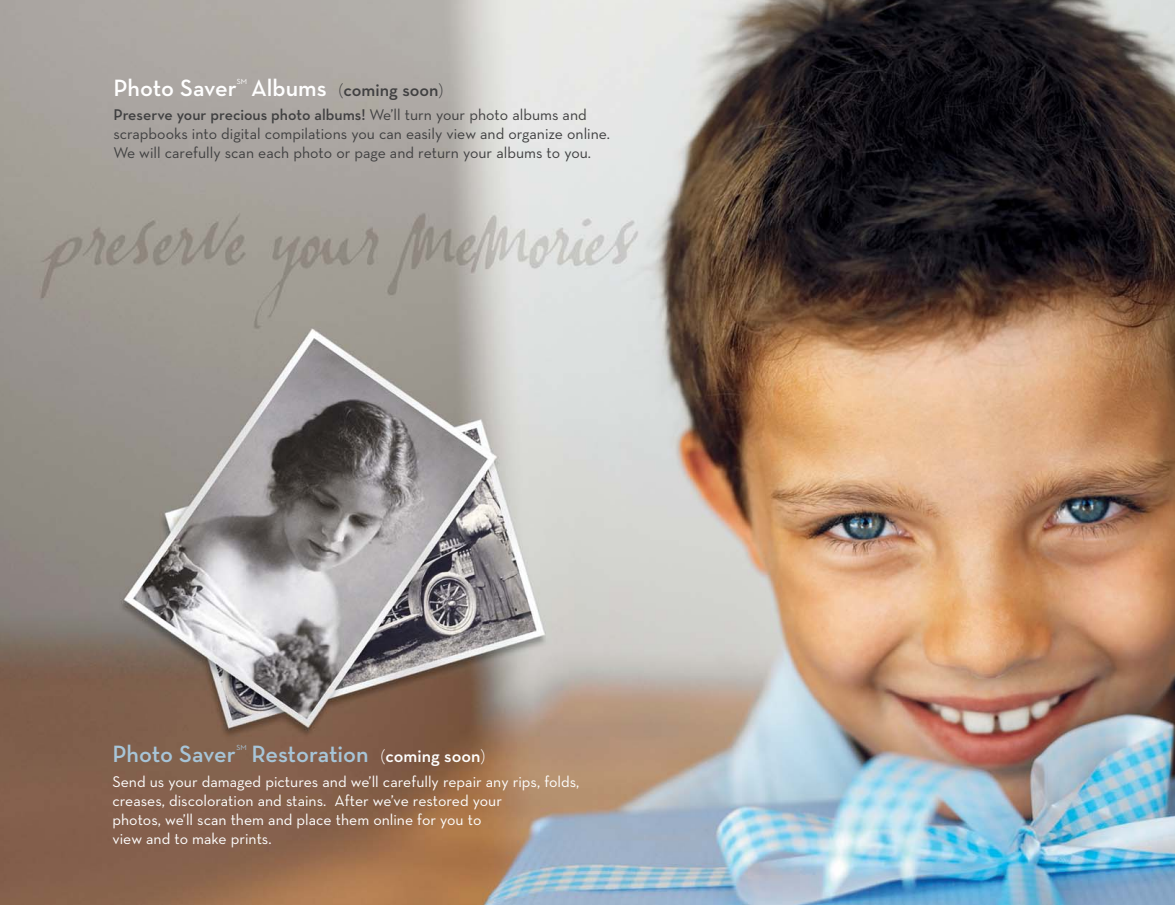
<style>
.page{position:relative;width:1175px;height:905px;background:#fff}
.page>*{position:absolute;margin:0;border:0;box-sizing:border-box;transform-origin:0 0}
.t1{font:600 24px "Neutra Text";color:#a7c5d8}
.t2{font:600 24px "Neutra Text";color:#fff}
.t3{font:15.75px/18.9px "Neutra Text";color:#404041}
.t4{font:15.75px/18.9px "Neutra Text";color:#fff}
.t5{font:7.5px "Neutra Text";color:#fff}
.t6{font:7.5px "Neutra Text";color:#a7c5d8}
.s1{font-weight:300;font-size:18px;color:#404041}
.s2{font-size:18px;color:#404041}
.s3{font-weight:600}
.s4{font-weight:300;font-size:18px;color:#fff}
.s5{font-size:18px;color:#fff}
</style>
<div class="page">
<img style="left:0;top:0;width:1174px;height:904px">
<h1 class="t2" style="left:113px;top:78px;width:331px">Photo Saver Albums <span class="s1">(</span><span class="s2">coming soon</span><span class="s1">)</span></h1>
<p class="t3" style="left:113px;top:107px;width:498px"><span class="s3">Preserve your precious photo albums!</span> We’ll turn your photo albums and scrapbooks into digital compilations you can easily view and organize online.<br>We will carefully scan each photo or page and return your albums to you.</p>
<p class="t5" style="left:237px;top:79px;width:12px">SM</p>
<h1 class="t1" style="left:112px;top:744px;width:374px">Photo Saver Restoration <span class="s4">(</span><span class="s5">coming soon</span><span class="s4">)</span></h1>
<p class="t4" style="left:112px;top:773px;width:468px">Send us your damaged pictures and we’ll carefully repair any rips, folds, creases, discoloration and stains. After we’ve restored your<br>photos, we’ll scan them and place them online for you to<br>view and to make prints.</p>
<p class="t6" style="left:236px;top:745px;width:12px">SM</p>
</div>
